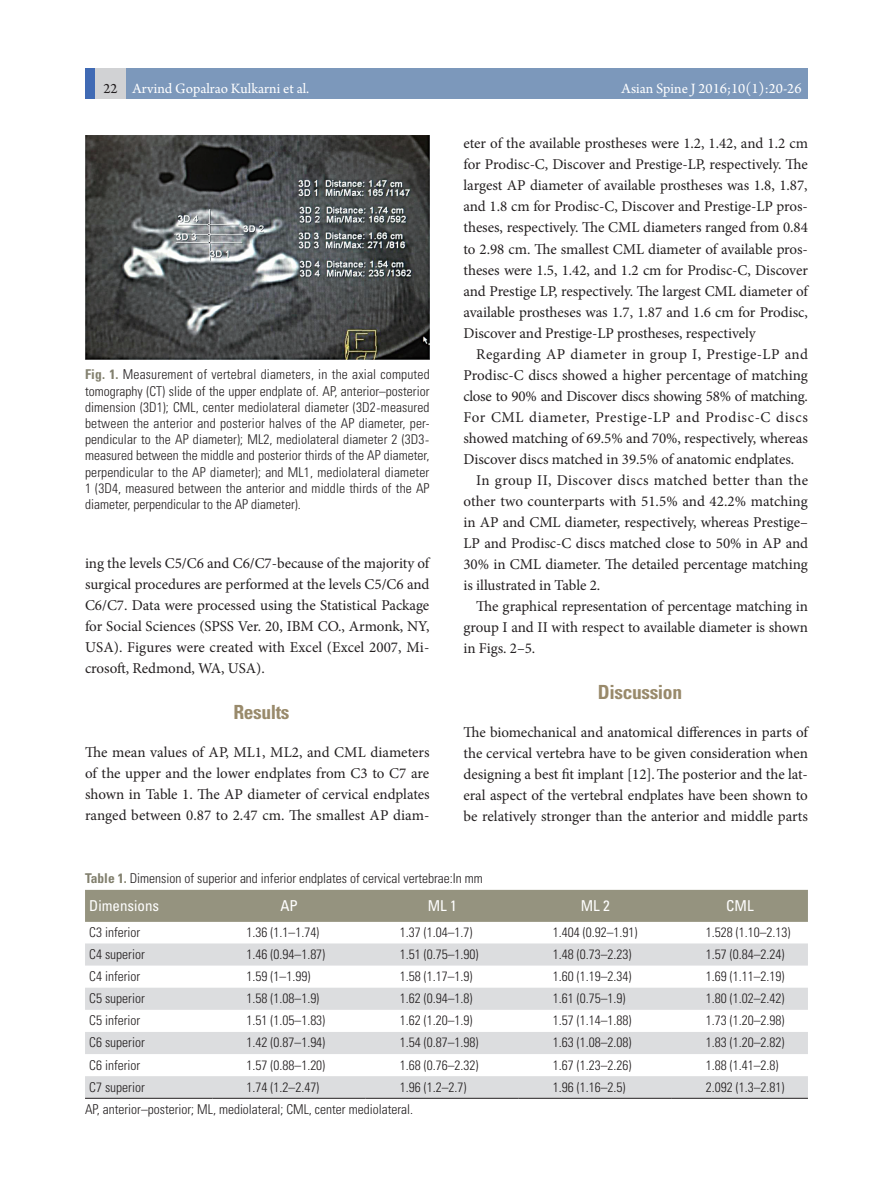
<style>
.page{position:relative;width:893px;height:1191px;background:#fff}
.page>*{position:absolute;margin:0;border:0;box-sizing:border-box;transform-origin:0 0}
.본문_대제목{font:700 condensed 19.5px "Univers LT Std";letter-spacing:-.02em;color:#998a6b}
.본문_내용_첫문단{font:15px/21px "Minion Pro";letter-spacing:-.005em;color:#231f20;text-align:justify}
.본문_내용{font:15px/21px "Minion Pro";letter-spacing:-.005em;color:#231f20;text-align:justify}
.t1{font:15px "Arno Pro";color:#fff}
.표_머리행{font:condensed 15px "Univers LT Std";color:#fff}
.표_그림설명{font:300 condensed 13.5px/16.2px "Univers LT Std";color:#231f20;text-align:justify}
.표_본문{font:300 condensed 13.5px "Univers LT Std";color:#231f20}
.표_왼쪽행{font:300 condensed 13.5px "Univers LT Std";color:#231f20}
.s1{color:#231f20}
.s2{font-weight:700;color:#82806e}
.s3{font-family:"Minion Pro";font-weight:400;font-stretch:normal}
</style>
<div class="page">
<div style="left:85px;top:68px;width:58px;height:31px;background:#d1d2d4"></div>
<div style="left:126px;top:68px;width:682px;height:31px;background:#7c98bb"></div>
<div style="left:85px;top:68px;width:10px;height:31px;background:#406ab4"></div>
<img style="left:85px;top:136px;width:344px;height:224px">
<div style="left:85px;top:890px;width:723px;height:32px;background:#95937f"></div>
<svg style="left:85px;top:943px;width:723px;height:155px;fill:#dcdddf"></svg>
<hr style="left:85px;top:1098px;width:128px;height:1px;background:#231f20">
<hr style="left:213px;top:1098px;width:153px;height:1px;background:#231f20">
<hr style="left:366px;top:1098px;width:153px;height:1px;background:#231f20">
<hr style="left:519px;top:1098px;width:153px;height:1px;background:#231f20">
<hr style="left:672px;top:1098px;width:136px;height:1px;background:#231f20">
<p class="t1" style="left:103px;top:80px;width:207px"><span class="s1">22</span> Arvind Gopalrao Kulkarni et al.</p>
<p class="t1" style="left:621px;top:80px;width:182px">Asian Spine J 2016;10(1):20-26</p>
<p class="표_그림설명" style="left:85px;top:366px;width:346px"><span class="s2">Fig. 1.</span> Measurement of vertebral diameters, in the axial computed tomography (CT) slide of the upper endplate of. AP, anterior–posterior dimension (3D1); CML, center mediolateral diameter (3D2<span class="s3">-</span>measured between the anterior and posterior halves of the AP diameter, per&shy;pendicular to the AP diameter); ML2, mediolateral diameter 2 (3D3<span class="s3">- </span>measured between the middle and posterior thirds of the AP diameter, perpendicular to the AP diameter); and ML1, mediolateral diameter 1 (3D4, measured between the anterior and middle thirds of the AP diameter, perpendicular to the AP diameter).</p>
<p class="본문_내용" style="left:85px;top:553px;width:346px">ing the levels C5/C6 and C6/C7-because of the majority of surgical procedures are performed at the levels C5/C6 and C6/C7. Data were processed using the Statistical Package for Social Sciences (SPSS Ver. 20, IBM CO., Armonk, NY, USA). Figures were created with Excel (Excel 2007, Mi&shy;crosoft, Redmond, WA, USA).</p>
<p class="본문_대제목" style="left:233px;top:700px;width:58px">Results</p>
<p class="본문_내용_첫문단" style="left:85px;top:742px;width:346px">The mean values of AP, ML1, ML2, and CML diameters of the upper and the lower endplates from C3 to C7 are shown in Table 1. The AP diameter of cervical endplates ranged between 0.87 to 2.47 cm. The smallest AP diam-</p>
<p class="본문_내용_첫문단" style="left:463px;top:133px;width:346px">eter of the available prostheses were 1.2, 1.42, and 1.2 cm for Prodisc-C, Discover and Prestige-LP, respectively. The largest AP diameter of available prostheses was 1.8, 1.87, and 1.8 cm for Prodisc-C, Discover and Prestige-LP pros&shy;theses, respectively. The CML diameters ranged from 0.84 to 2.98 cm. The smallest CML diameter of available pros&shy;theses were 1.5, 1.42, and 1.2 cm for Prodisc-C, Discover and Prestige LP, respectively. The largest CML diameter of available prostheses was 1.7, 1.87 and 1.6 cm for Prodisc, Discover and Prestige-LP prostheses, respectively</p>
<p class="본문_내용" style="left:463px;top:343px;width:346px;text-indent:13px">Regarding AP diameter in group I, Prestige-LP and Prodisc-C discs showed a higher percentage of matching close to 90% and Discover discs showing 58% of matching.<br>For CML diameter, Prestige-LP and Prodisc-C discs showed matching of 69.5% and 70%, respectively, whereas Discover discs matched in 39.5% of anatomic endplates.</p>
<p class="본문_내용" style="left:463px;top:469px;width:346px;text-indent:13px">In group II, Discover discs matched better than the other two counterparts with 51.5% and 42.2% matching in AP and CML diameter, respectively, whereas Prestige– LP and Prodisc-C discs matched close to 50% in AP and 30% in CML diameter. The detailed percentage matching is illustrated in Table 2.</p>
<p class="본문_내용" style="left:463px;top:595px;width:346px;text-indent:13px">The graphical representation of percentage matching in group I and II with respect to available diameter is shown in Figs. 2–5.</p>
<p class="본문_대제목" style="left:598px;top:679px;width:86px">Discussion</p>
<p class="본문_내용_첫문단" style="left:463px;top:721px;width:346px">The biomechanical and anatomical differences in parts of the cervical vertebra have to be given consideration when designing a best fit implant [12].The posterior and the lat&shy;eral aspect of the vertebral endplates have been shown to be relatively stronger than the anterior and middle parts</p>
<p class="표_그림설명" style="left:85px;top:870px;width:399px"><span class="s2">Table 1.</span> Dimension of superior and inferior endplates of cervical vertebrae:In mm</p>
<p class="표_머리행" style="left:89px;top:896px;width:71px">Dimensions</p>
<p class="표_머리행" style="left:280px;top:896px;width:19px">AP</p>
<p class="표_머리행" style="left:428px;top:896px;width:31px">ML 1</p>
<p class="표_머리행" style="left:581px;top:896px;width:31px">ML 2</p>
<p class="표_머리행" style="left:726px;top:896px;width:29px">CML</p>
<p class="표_왼쪽행" style="left:89px;top:924px;width:52px">C3 inferior</p>
<p class="표_본문" style="left:247px;top:924px;width:74px">1.36 (1.1–1.74)</p>
<p class="표_본문" style="left:400px;top:924px;width:74px">1.37 (1.04–1.7)</p>
<p class="표_본문" style="left:553px;top:924px;width:86px">1.404 (0.92–1.91)</p>
<p class="표_본문" style="left:706px;top:924px;width:86px">1.528 (1.10–2.13)</p>
<p class="표_왼쪽행" style="left:89px;top:946px;width:57px">C4 superior</p>
<p class="표_본문" style="left:247px;top:946px;width:80px">1.46 (0.94–1.87)</p>
<p class="표_본문" style="left:400px;top:946px;width:80px">1.51 (0.75–1.90)</p>
<p class="표_본문" style="left:553px;top:946px;width:80px">1.48 (0.73–2.23)</p>
<p class="표_본문" style="left:706px;top:946px;width:80px">1.57 (0.84–2.24)</p>
<p class="표_왼쪽행" style="left:89px;top:968px;width:52px">C4 inferior</p>
<p class="표_본문" style="left:247px;top:968px;width:65px">1.59 (1–1.99)</p>
<p class="표_본문" style="left:400px;top:968px;width:74px">1.58 (1.17–1.9)</p>
<p class="표_본문" style="left:553px;top:968px;width:80px">1.60 (1.19–2.34)</p>
<p class="표_본문" style="left:706px;top:968px;width:80px">1.69 (1.11–2.19)</p>
<p class="표_왼쪽행" style="left:89px;top:990px;width:57px">C5 superior</p>
<p class="표_본문" style="left:247px;top:990px;width:74px">1.58 (1.08–1.9)</p>
<p class="표_본문" style="left:400px;top:990px;width:74px">1.62 (0.94–1.8)</p>
<p class="표_본문" style="left:553px;top:990px;width:74px">1.61 (0.75–1.9)</p>
<p class="표_본문" style="left:706px;top:990px;width:80px">1.80 (1.02–2.42)</p>
<p class="표_왼쪽행" style="left:89px;top:1012px;width:52px">C5 inferior</p>
<p class="표_본문" style="left:247px;top:1012px;width:80px">1.51 (1.05–1.83)</p>
<p class="표_본문" style="left:400px;top:1012px;width:74px">1.62 (1.20–1.9)</p>
<p class="표_본문" style="left:553px;top:1012px;width:80px">1.57 (1.14–1.88)</p>
<p class="표_본문" style="left:706px;top:1012px;width:80px">1.73 (1.20–2.98)</p>
<p class="표_왼쪽행" style="left:89px;top:1034px;width:57px">C6 superior</p>
<p class="표_본문" style="left:247px;top:1034px;width:80px">1.42 (0.87–1.94)</p>
<p class="표_본문" style="left:400px;top:1034px;width:80px">1.54 (0.87–1.98)</p>
<p class="표_본문" style="left:553px;top:1034px;width:80px">1.63 (1.08–2.08)</p>
<p class="표_본문" style="left:706px;top:1034px;width:80px">1.83 (1.20–2.82)</p>
<p class="표_왼쪽행" style="left:89px;top:1056px;width:52px">C6 inferior</p>
<p class="표_본문" style="left:247px;top:1056px;width:80px">1.57 (0.88–1.20)</p>
<p class="표_본문" style="left:400px;top:1056px;width:80px">1.68 (0.76–2.32)</p>
<p class="표_본문" style="left:553px;top:1056px;width:80px">1.67 (1.23–2.26)</p>
<p class="표_본문" style="left:706px;top:1056px;width:74px">1.88 (1.41–2.8)</p>
<p class="표_왼쪽행" style="left:89px;top:1078px;width:57px">C7 superior</p>
<p class="표_본문" style="left:247px;top:1078px;width:74px">1.74 (1.2–2.47)</p>
<p class="표_본문" style="left:400px;top:1078px;width:68px">1.96 (1.2–2.7)</p>
<p class="표_본문" style="left:553px;top:1078px;width:74px">1.96 (1.16–2.5)</p>
<p class="표_본문" style="left:706px;top:1078px;width:80px">2.092 (1.3–2.81)</p>
<p class="표_그림설명" style="left:85px;top:1101px;width:330px">AP, anterior–posterior; ML, mediolateral; CML, center mediolateral.</p>
</div>
